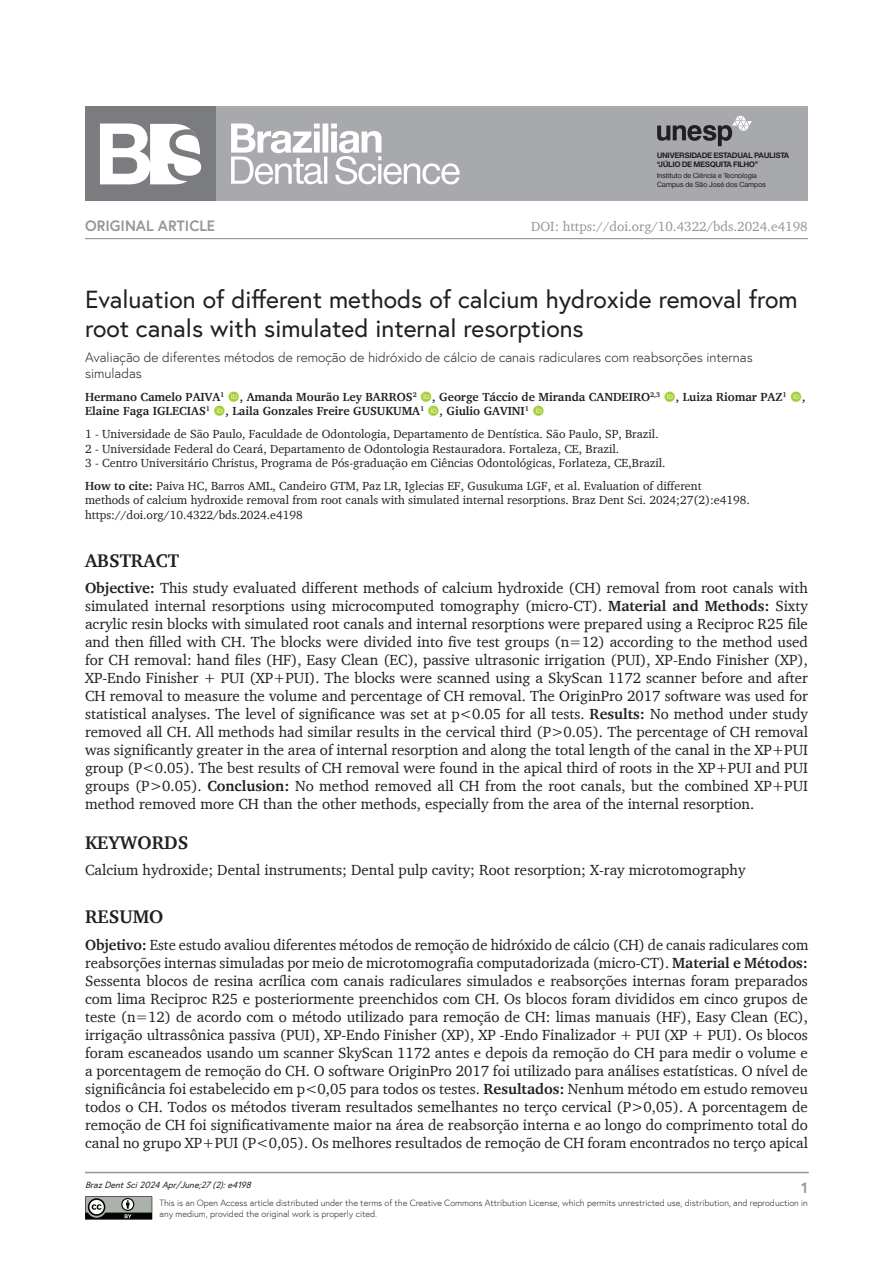
<style>
.page{position:relative;width:893px;height:1263px;background:#fff}
.page>*{position:absolute;margin:0;border:0;box-sizing:border-box;transform-origin:0 0}
.ArticleTitle{font:24.75px/29.7px "Europa";color:#231f20}
.AbstractTitle{font:700 18.75px "Charter";color:#231f20}
.KeywordsTitle{font:700 18.75px "Charter";color:#231f20}
.AbstractTitle-Trans1{font:700 18.75px "Charter";color:#231f20}
.Abstract{font:15px/18px "Charter";color:#231f20;text-align:justify}
.Abstract-Trans1{font:15px/18px "Charter";color:#231f20;text-align:justify}
.Keywords{font:15px "Charter";color:#231f20}
.t1{font:700 15px "Europa";color:#939598}
.ArticleTitle-Trans1{font:300 13.5px/16.2px "Europa";color:#231f20}
.t2{font:13.5px "Charter";color:#939598}
.Affiliations{font:12px "Charter";color:#231f20}
.HowToCite{font:12px/14.4px "Charter";color:#231f20}
.Authors{font:700 12px "Charter";color:#231f20}
.t3{font:300 9px/10.8px "Europa";color:#231f20}
.t4{font:italic 9px "Europa";color:#231f20}
.t5{font:700 7.35px/8.7px "Sh Europa Nr 2";letter-spacing:.025em;color:#231f20}
.t6{font:6.9px/8.2px "Sh Europa Nr 2";letter-spacing:.025em;color:#231f20}
.s1{font-weight:700}
</style>
<div class="page">
<div style="left:85px;top:106px;width:723px;height:95px;background:#a8a9ad"></div>
<svg style="left:657px;top:116px;width:95px;height:30px"></svg>
<svg style="left:231px;top:124px;width:229px;height:60px"></svg>
<div style="left:85px;top:106px;width:131px;height:95px;background:#7a7c7f"></div>
<svg style="left:100px;top:124px;width:102px;height:60px"></svg>
<hr style="left:85px;top:238px;width:723px;height:1px;background:#939598">
<hr style="left:85px;top:1172px;width:724px;height:1px;background:#939598">
<svg style="left:85px;top:1196px;width:68px;height:24px;background:#787c78"></svg>
<p class="t5" style="left:657px;top:151px;width:134px">UNIVERSIDADE ESTADUAL PAULISTA “JÚLIO DE MESQUITA FILHO”</p>
<p class="t6" style="left:657px;top:172px;width:110px">Instituto de Ciência e Tecnologia<br>Campus de São José dos Campos</p>
<p class="t1" style="left:85px;top:215px;width:132px">ORIGINAL ARTICLE</p>
<p class="t2" style="left:531px;top:218px;width:278px">DOI: https://doi.org/10.4322/bds.2024.e4198</p>
<p class="ArticleTitle" style="left:85px;top:284px;width:714px">Evaluation of different methods of calcium hydroxide removal from root canals with simulated internal resorptions</p>
<p class="ArticleTitle-Trans1" style="left:85px;top:349px;width:669px">Avaliação de diferentes métodos de remoção de hidróxido de cálcio de canais radiculares com reabsorções internas simuladas</p>
<p class="Authors" style="left:85px;top:389px;width:141px">Hermano Camelo PAIVA<sup>1</sup></p>
<p class="Authors" style="left:240px;top:389px;width:178px">, Amanda Mourão Ley BARROS<sup>2</sup></p>
<p class="Authors" style="left:432px;top:389px;width:230px">, George Táccio de Miranda CANDEIRO<sup>2,3</sup></p>
<p class="Authors" style="left:676px;top:389px;width:112px">, Luiza Riomar PAZ<sup>1</sup></p>
<p class="Authors" style="left:802px;top:389px;width:5px">,</p>
<p class="Authors" style="left:85px;top:404px;width:126px">Elaine Faga IGLECIAS<sup>1</sup></p>
<p class="Authors" style="left:225px;top:404px;width:200px">, Laila Gonzales Freire GUSUKUMA<sup>1</sup></p>
<p class="Authors" style="left:440px;top:404px;width:91px">, Giulio GAVINI<sup>1</sup></p>
<p class="Affiliations" style="left:85px;top:427px;width:575px">1 - Universidade de São Paulo, Faculdade de Odontologia, Departamento de Dentística. São Paulo, SP, Brazil.</p>
<p class="Affiliations" style="left:85px;top:441px;width:536px">2 - Universidade Federal do Ceará, Departamento de Odontologia Restauradora. Fortaleza, CE, Brazil.</p>
<p class="Affiliations" style="left:85px;top:456px;width:582px">3 - Centro Universitário Christus, Programa de Pós-graduação em Ciências Odontológicas, Forlateza, CE,Brazil.</p>
<p class="HowToCite" style="left:85px;top:478px;width:666px"><span class="s1">How to cite:</span> Paiva HC, Barros AML, Candeiro GTM, Paz LR, Iglecias EF, Gusukuma LGF, et al. Evaluation of different<br>methods of calcium hydroxide removal from root canals with simulated internal resorptions. Braz Dent Sci. 2024;27(2):e4198. https://doi.org/10.4322/bds.2024.e4198</p>
<p class="AbstractTitle" style="left:85px;top:549px;width:95px">ABSTRACT</p>
<p class="Abstract" style="left:85px;top:579px;width:724px"><span class="s1">Objective:</span> This study evaluated different methods of calcium hydroxide (CH) removal from root canals with simulated internal resorptions using microcomputed tomography (micro-CT). <span class="s1">Material and Methods:</span> Sixty acrylic resin blocks with simulated root canals and internal resorptions were prepared using a Reciproc R25 file and then filled with CH. The blocks were divided into five test groups (n=12) according to the method used for CH removal: hand files (HF), Easy Clean (EC), passive ultrasonic irrigation (PUI), XP-Endo Finisher (XP), XP-Endo Finisher + PUI (XP+PUI). The blocks were scanned using a SkyScan 1172 scanner before and after CH removal to measure the volume and percentage of CH removal. The OriginPro 2017 software was used for statistical analyses. The level of significance was set at p&lt;0.05 for all tests. <span class="s1">Results:</span> No method under study removed all CH. All methods had similar results in the cervical third (P&gt;0.05). The percentage of CH removal was significantly greater in the area of internal resorption and along the total length of the canal in the XP+PUI group (P&lt;0.05). The best results of CH removal were found in the apical third of roots in the XP+PUI and PUI groups (P&gt;0.05). <span class="s1">Conclusion:</span> No method removed all CH from the root canals, but the combined XP+PUI method removed more CH than the other methods, especially from the area of the internal resorption.</p>
<p class="KeywordsTitle" style="left:85px;top:831px;width:105px">KEYWORDS</p>
<p class="Keywords" style="left:85px;top:861px;width:662px">Calcium hydroxide; Dental instruments; Dental pulp cavity; Root resorption; X-ray microtomography</p>
<p class="AbstractTitle-Trans1" style="left:85px;top:905px;width:80px">RESUMO</p>
<p class="Abstract-Trans1" style="left:85px;top:935px;width:725px"><span class="s1">Objetivo:</span> Este estudo avaliou diferentes métodos de remoção de hidróxido de cálcio (CH) de canais radiculares com reabsorções internas simuladas por meio de microtomografia computadorizada (micro-CT). <span class="s1">Material e Métodos:<br></span>Sessenta blocos de resina acrílica com canais radiculares simulados e reabsorções internas foram preparados com lima Reciproc R25 e posteriormente preenchidos com CH. Os blocos foram divididos em cinco grupos de teste (n=12) de acordo com o método utilizado para remoção de CH: limas manuais (HF), Easy Clean (EC), irrigação ultrassônica passiva (PUI), XP-Endo Finisher (XP), XP -Endo Finalizador + PUI (XP + PUI). Os blocos foram escaneados usando um scanner SkyScan 1172 antes e depois da remoção do CH para medir o volume e a porcentagem de remoção do CH. O software OriginPro 2017 foi utilizado para análises estatísticas. O nível de significância foi estabelecido em p&lt;0,05 para todos os testes. <span class="s1">Resultados:</span> Nenhum método em estudo removeu todos o CH. Todos os métodos tiveram resultados semelhantes no terço cervical (P&gt;0,05). A porcentagem de remoção de CH foi significativamente maior na área de reabsorção interna e ao longo do comprimento total do canal no grupo XP+PUI (P&lt;0,05). Os melhores resultados de remoção de CH foram encontrados no terço apical</p>
<p class="t4" style="left:85px;top:1179px;width:170px">BrazDentSci2024Apr/June;27(2):e4198</p>
<p class="t3" style="left:159px;top:1198px;width:650px">This is an Open Access article distributed under the terms of the Creative Commons Attribution License, which permits unrestricted use, distribution, and reproduction in any medium, provided the original work is properly cited.</p>
<p class="t1" style="left:801px;top:1177px;width:8px">1</p>
</div>
